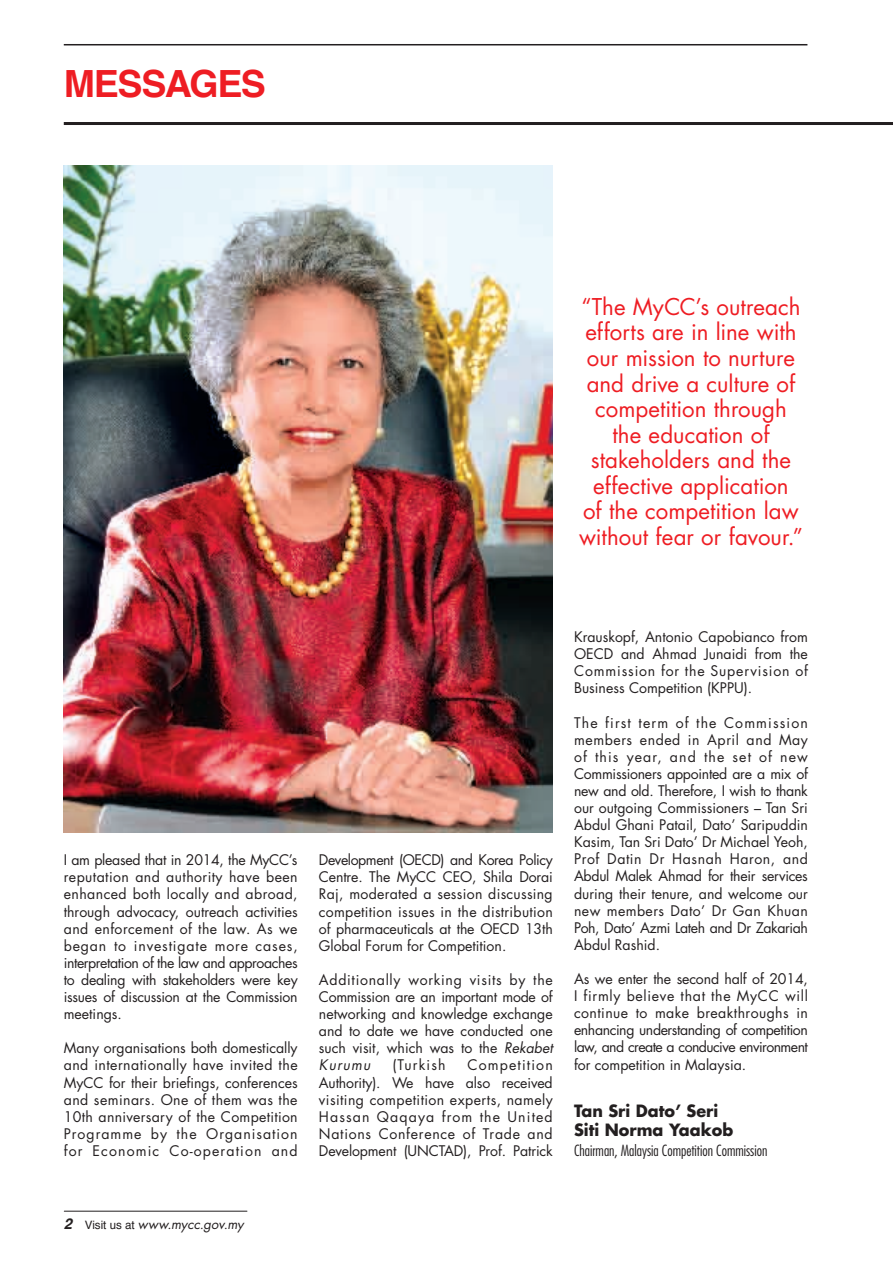
<style>
.page{position:relative;width:893px;height:1263px;background:#fff}
.page>*{position:absolute;margin:0;border:0;box-sizing:border-box;transform-origin:0 0}
.Tittle{font:700 37.5px "Helvetica";letter-spacing:-.04em;color:#ee1d23}
.t1{font:22.5px/25.5px "Futura";color:#ee1d23;text-align:center}
.t2{font:700 16.5px/19.5px "Futura";color:#231f20}
.t3{font:300 condensed 15px "Futura";color:#231f20}
.Text_1{font:14.25px/17.1px "Futura";color:#231f20;text-align:justify}
.Text_1-2{font:14.25px "Futura";letter-spacing:.08em;color:#231f20}
.t4{font:italic 13.2px "Futura";color:#231f20}
.s1{font-style:italic}
.s2{font-family:"Helvetica";font-weight:700;font-size:14.85px}
.s3{font-family:"Helvetica";font-style:normal;font-size:11.55px}
</style>
<div class="page">
<hr style="left:64px;top:1211px;width:183px;height:1px;background:#231f20">
<hr style="left:64px;top:122px;width:829px;height:3px;background:#231f20">
<hr style="left:64px;top:44px;width:743px;height:1px;background:#231f20">
<img style="left:64px;top:166px;width:489px;height:666px">
<p class="Tittle" style="left:64px;top:54px;width:204px">MESSAGES</p>
<p class="t1" style="left:579px;top:294px;width:225px">“The MyCC’s outreach efforts are in line with our mission to nurture and drive a culture of competition through the education of stakeholders and the effective application<br>of the competition law without fear or favour.”</p>
<p class="Text_1" style="left:64px;top:851px;width:235px">I am pleased that in 2014, the MyCC’s reputation and authority have been enhanced both locally and abroad, through advocacy, outreach activities and enforcement of the law. As we began to investigate more cases, interpretation of the law and approaches to dealing with stakeholders were key issues of discussion at the Commission meetings.</p>
<p class="Text_1" style="left:64px;top:1040px;width:235px">Many organisations both domestically and internationally have invited the MyCC for their briefings, conferences and seminars. One of them was the 10th anniversary of the Competition Programme by the Organisation for Economic Co-operation and</p>
<p class="Text_1" style="left:319px;top:851px;width:235px">Development (OECD) and Korea Policy Centre. The MyCC CEO, Shila Dorai Raj, moderated a session discussing competition issues in the distribution of pharmaceuticals at the OECD 13th Global Forum for Competition.</p>
<p class="Text_1" style="left:319px;top:971px;width:235px">Additionally working visits by the Commission are an important mode of networking and knowledge exchange and to date we have conducted one such visit, which was to the <span class="s1">Rekabet Kurumu</span></p>
<p class="Text_1-2" style="left:392px;top:1056px;width:55px">(Turkish</p>
<p class="Text_1" style="left:319px;top:1057px;width:235px;text-indent:149px">Competition Authority). We have also received visiting competition experts, namely Hassan Qaqaya from the United Nations Conference of Trade and Development (UNCTAD), Prof. Patrick</p>
<p class="Text_1" style="left:574px;top:628px;width:235px">Krauskopf, Antonio Capobianco from OECD and Ahmad Junaidi from the Commission for the Supervision of Business Competition (KPPU).</p>
<p class="Text_1" style="left:574px;top:714px;width:235px">The first term of the Commission members ended in April and May of this year, and the set of new Commissioners appointed are a mix of new and old. Therefore, I wish to thank our outgoing Commissioners – Tan Sri Abdul Ghani Patail, Dato’ Saripuddin Kasim, Tan Sri Dato’ Dr Michael Yeoh, Prof Datin Dr Hasnah Haron, and Abdul Malek Ahmad for their services during their tenure, and welcome our new members Dato’ Dr Gan Khuan Poh, Dato’ Azmi Lateh and Dr Zakariah Abdul Rashid.</p>
<p class="Text_1" style="left:574px;top:970px;width:235px">As we enter the second half of 2014, I firmly believe that the MyCC will continue to make breakthroughs in enhancing understanding of competition law, and create a conducive environment for competition in Malaysia.</p>
<p class="t2" style="left:574px;top:1100px;width:161px">Tan Sri Dato’ Seri<br>Siti Norma Yaakob</p>
<p class="t3" style="left:574px;top:1141px;width:195px">Chairman, Malaysia Competition Commission</p>
<p class="t4" style="left:64px;top:1215px;width:182px"><span class="s2">2</span> <span class="s3">Visit us at</span> www.mycc.gov.my</p>
</div>
